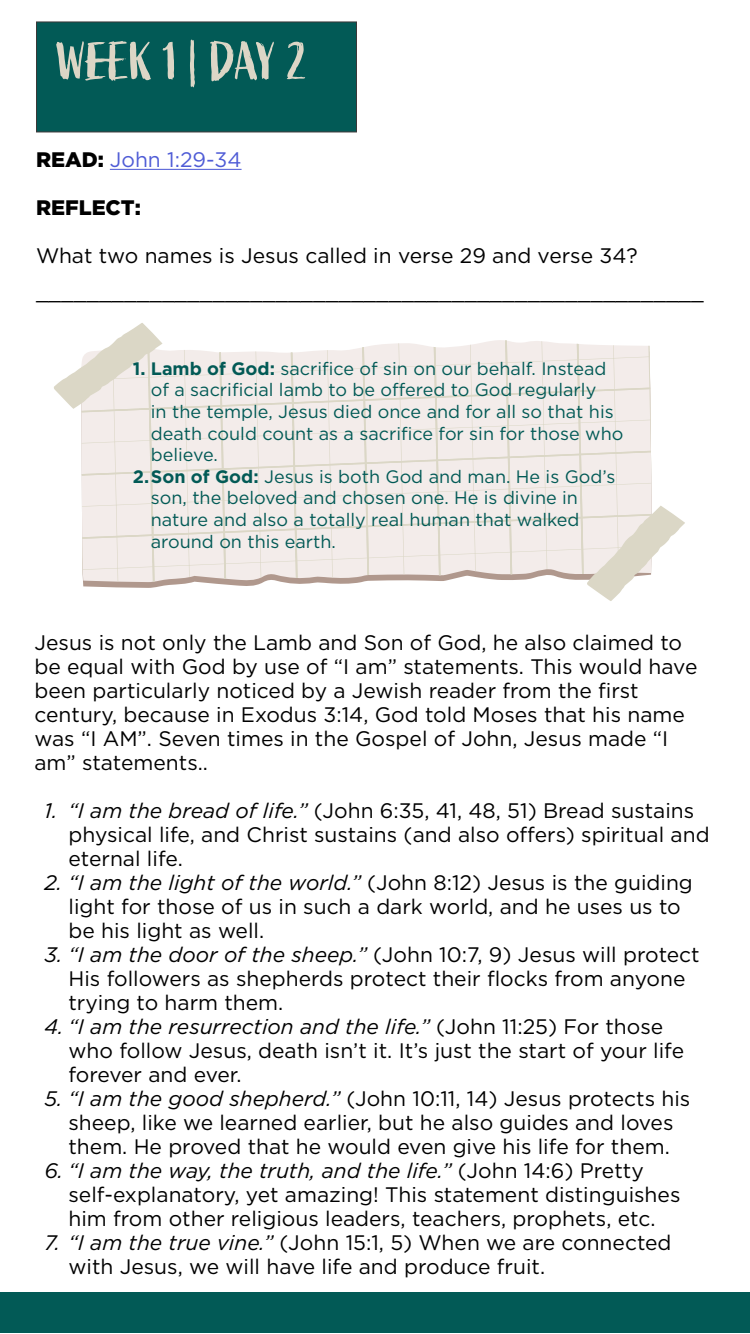
<style>
.page{position:relative;width:750px;height:1334px;background:#fff}
.page>*{position:absolute;margin:0;border:0;box-sizing:border-box;transform-origin:0 0}
.t1{font:53px "Active";color:#dcd6c6}
.t2{font:21px/24px "Gotham";color:#000}
.t3{font:21px "Gotham";color:#4f5cd6}
.t4{font:900 21px "Gotham";color:#000}
.t5{font:18px "Gotham";color:#025a56}
.s1{font-weight:900;color:#000}
.s2{font-weight:700}
.s3{font-style:italic}
</style>
<div class="page">
<hr style="left:110px;top:169px;width:132px;height:1px;background:#4f5cd6">
<div style="left:0;top:1292px;width:750px;height:41px;background:#025a56"></div>
<div style="left:36px;top:21px;width:321px;height:111px;background:#025a56;border:1px solid #3c3838"></div>
<svg style="left:54px;top:323px;width:631px;height:278px"></svg>
<h1 class="t1" style="left:57px;top:31px;width:252px">WEEK 1 | DAY 2</h1>
<p class="t3" style="left:36px;top:146px;width:207px"><span class="s1">READ:</span> John 1:29-34</p>
<p class="t4" style="left:36px;top:193px;width:106px">REFLECT:</p>
<p class="t2" style="left:36px;top:237px;width:669px;line-height:36px">What two names is Jesus called in verse 29 and verse 34? _____________________________________________________</p>
<p class="t5" style="left:133px;top:357px;width:475px"><span class="s2">1. Lamb of God:</span> sacrifice of sin on our behalf. Instead</p>
<p class="t5" style="left:151px;top:378px;width:447px">of a sacrificial lamb to be offered to God regularly</p>
<p class="t5" style="left:151px;top:400px;width:464px">in the temple, Jesus died once and for all so that his</p>
<p class="t5" style="left:151px;top:422px;width:474px">death could count as a sacrifice for sin for those who</p>
<p class="t5" style="left:151px;top:443px;width:69px">believe.</p>
<p class="t5" style="left:133px;top:465px;width:484px"><span class="s2">2.Son of God:</span> Jesus is both God and man. He is God’s</p>
<p class="t5" style="left:151px;top:486px;width:429px">son, the beloved and chosen one. He is divine in</p>
<p class="t5" style="left:151px;top:508px;width:430px">nature and also a totally real human that walked</p>
<p class="t5" style="left:151px;top:530px;width:187px">around on this earth.</p>
<p class="t2" style="left:34px;top:630px;width:664px">Jesus is not only the Lamb and Son of God, he also claimed to be equal with God by use of “I am” statements. This would have been particularly noticed by a Jewish reader from the first century, because in Exodus 3:14, God told Moses that his name was “I AM”. Seven times in the Gospel of John, Jesus made “I am” statements..</p>
<p class="t2" style="left:68px;top:798px;width:643px;text-indent:-24px"><span class="s3">1. “I am the bread of life.”</span> (John 6:35, 41, 48, 51) Bread sustains physical life, and Christ sustains (and also offers) spiritual and eternal life.</p>
<p class="t2" style="left:68px;top:870px;width:626px;text-indent:-24px"><span class="s3">2. “I am the light of the world.”</span> (John 8:12) Jesus is the guiding light for those of us in such a dark world, and he uses us to be his light as well.</p>
<p class="t2" style="left:68px;top:942px;width:633px;text-indent:-24px"><span class="s3">3. “I am the door of the sheep.”</span> (John 10:7, 9) Jesus will protect<br>His followers as shepherds protect their flocks from anyone trying to harm them.</p>
<p class="t2" style="left:68px;top:1014px;width:617px;text-indent:-24px"><span class="s3">4. “I am the resurrection and the life.”</span> (John 11:25) For those who follow Jesus, death isn’t it. It’s just the start of your life forever and ever.</p>
<p class="t2" style="left:44px;top:1086px;width:647px;text-align:center"><span class="s3">5. “I am the good shepherd.”</span> (John 10:11, 14) Jesus protects his sheep, like we learned earlier, but he also guides and loves them. He proved that he would even give his life for them.</p>
<p class="t2" style="left:68px;top:1158px;width:613px;text-indent:-24px"><span class="s3">6. “I am the way, the truth, and the life.”</span> (John 14:6) Pretty self-explanatory, yet amazing! This statement distinguishes him from other religious leaders, teachers, prophets, etc.</p>
<p class="t2" style="left:68px;top:1230px;width:605px;text-indent:-24px"><span class="s3">7. “I am the true vine.”</span> (John 15:1, 5) When we are connected with Jesus, we will have life and produce fruit.</p>
</div>
